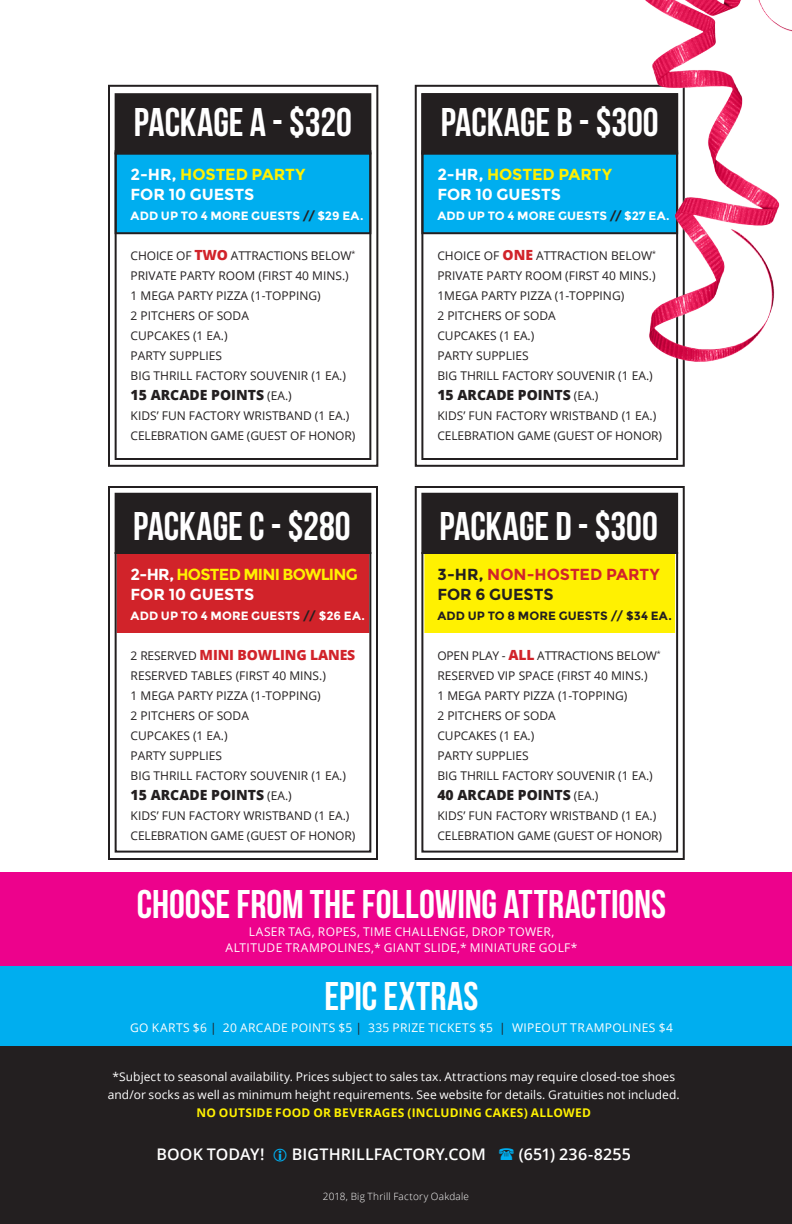
<style>
.page{position:relative;width:792px;height:1224px;background:#fff}
.page>*{position:absolute;margin:0;border:0;box-sizing:border-box;transform-origin:0 0}
.t1{font:40px "Bebas Neue";color:#fff}
.t2{font:600 16px "Open Sans";letter-spacing:.005em;color:#fff}
.t3{font:700 16px "Montserrat";color:#fff}
.t4{font:700 16px "Montserrat";letter-spacing:-.01em;color:#fff101}
.t5{font:700 16px "Montserrat";letter-spacing:-.04em;color:#fff101}
.t6{font:700 16px "Montserrat";color:#d1232a}
.t7{font:700 16px "Montserrat";color:#231f20}
.t8{font:800 14px "Open Sans";color:#231f20}
.t9{font:800 14px "Open Sans";letter-spacing:-.01em;color:#d1232a}
.t10{font:12px "Open Sans";color:#231f20}
.t11{font:12px/18px "Open Sans";letter-spacing:.015em;color:#fff;text-align:center}
.t12{font:700 12px "Montserrat";letter-spacing:.01em;color:#fff}
.t13{font:700 12px "Open Sans";letter-spacing:.02em;color:#fff101}
.t14{font:700 12px "Montserrat";letter-spacing:.01em;color:#231f20}
.t15{font:300 10px "Open Sans";letter-spacing:.025em;color:#fff}
.s1{color:#fff}
.s2{color:#231f20}
.s3{font-weight:800;font-size:14px;color:#d1232a}
.s4{font-weight:400;font-size:12px}
.s5{font-weight:400;font-size:12px;color:#231f20}
</style>
<div class="page">
<div style="left:115px;top:551px;width:256px;height:84px;background:#d1232a;border:2px solid #fff"></div>
<div style="left:422px;top:151px;width:255px;height:82px;background:#00aeef"></div>
<div style="left:421px;top:150px;width:257px;height:84px;border:2px solid #231f20"></div>
<div style="left:422px;top:551px;width:255px;height:84px;background:#fff101;border:2px solid #fff"></div>
<div style="left:116px;top:151px;width:254px;height:82px;background:#00aeef"></div>
<div style="left:115px;top:150px;width:256px;height:84px;border:2px solid #231f20"></div>
<div style="left:115px;top:152px;width:256px;height:308px;border:2px solid #231f20"></div>
<div style="left:0;top:958px;width:792px;height:88px;background:#00aeef"></div>
<div style="left:0;top:1046px;width:792px;height:178px;background:#231f20"></div>
<div style="left:0;top:872px;width:792px;height:94px;background:#ed028c"></div>
<div style="left:116px;top:94px;width:254px;height:59px;background:#231f20"></div>
<div style="left:115px;top:93px;width:256px;height:61px;border:2px solid #231f20"></div>
<div style="left:108px;top:85px;width:270px;height:382px;border:2px solid #231f20"></div>
<div style="left:415px;top:85px;width:270px;height:382px;border:2px solid #231f20"></div>
<div style="left:422px;top:94px;width:255px;height:59px;background:#231f20"></div>
<div style="left:421px;top:93px;width:257px;height:61px;border:2px solid #231f20"></div>
<div style="left:421px;top:152px;width:257px;height:308px;border:2px solid #231f20"></div>
<div style="left:108px;top:486px;width:270px;height:374px;border:2px solid #231f20"></div>
<div style="left:116px;top:494px;width:254px;height:59px;background:#231f20"></div>
<div style="left:115px;top:493px;width:256px;height:61px;border:2px solid #231f20"></div>
<div style="left:115px;top:552px;width:256px;height:301px;border:2px solid #231f20"></div>
<div style="left:415px;top:486px;width:270px;height:374px;border:2px solid #231f20"></div>
<div style="left:422px;top:494px;width:255px;height:59px;background:#231f20"></div>
<div style="left:421px;top:493px;width:257px;height:61px;border:2px solid #231f20"></div>
<div style="left:421px;top:552px;width:257px;height:301px;border:2px solid #231f20"></div>
<img style="left:634px;top:0;width:158px;height:361px">
<p class="t1" style="left:134px;top:101px;width:220px">PACKAGE A - $320</p>
<p class="t4" style="left:131px;top:165px;width:176px"><span class="s1">2-HR,</span> HOSTED PARTY</p>
<p class="t3" style="left:131px;top:185px;width:125px">FOR 10 GUESTS</p>
<p class="t12" style="left:131px;top:209px;width:234px">ADD UP TO 4 MORE GUESTS <span class="s2">//</span> $29 EA.</p>
<p class="t10" style="left:131px;top:247px;width:226px">CHOICE OF <span class="s3">TWO</span> ATTRACTIONS BELOW<sup>*</sup></p>
<p class="t10" style="left:131px;top:267px;width:220px">PRIVATE PARTY ROOM (FIRST 40 MINS.)</p>
<p class="t10" style="left:131px;top:287px;width:192px">1 MEGA PARTY PIZZA (1-TOPPING)</p>
<p class="t10" style="left:131px;top:307px;width:120px">2 PITCHERS OF SODA</p>
<p class="t10" style="left:131px;top:327px;width:98px">CUPCAKES (1 EA.)</p>
<p class="t10" style="left:131px;top:347px;width:93px">PARTY SUPPLIES</p>
<p class="t10" style="left:131px;top:367px;width:217px">BIG THRILL FACTORY SOUVENIR (1 EA.)</p>
<p class="t8" style="left:131px;top:384px;width:163px">15 ARCADE POINTS <span class="s4">(EA.)</span></p>
<p class="t10" style="left:131px;top:407px;width:220px">KIDS’ FUN FACTORY WRISTBAND (1 EA.)</p>
<p class="t10" style="left:131px;top:427px;width:226px">CELEBRATION GAME (GUEST OF HONOR)</p>
<p class="t1" style="left:133px;top:504px;width:219px">PACKAGE C - $280</p>
<p class="t5" style="left:131px;top:565px;width:229px"><span class="s1">2-HR,</span> HOSTED MINI BOWLING</p>
<p class="t3" style="left:131px;top:585px;width:125px">FOR 10 GUESTS</p>
<p class="t12" style="left:131px;top:609px;width:236px">ADD UP TO 4 MORE GUESTS <span class="s2">//</span> $26 EA.</p>
<p class="t9" style="left:131px;top:644px;width:226px"><span class="s5">2 RESERVED</span> MINI BOWLING LANES</p>
<p class="t10" style="left:131px;top:667px;width:197px">RESERVED TABLES (FIRST 40 MINS.)</p>
<p class="t10" style="left:131px;top:687px;width:192px">1 MEGA PARTY PIZZA (1-TOPPING)</p>
<p class="t10" style="left:131px;top:707px;width:120px">2 PITCHERS OF SODA</p>
<p class="t10" style="left:131px;top:727px;width:98px">CUPCAKES (1 EA.)</p>
<p class="t10" style="left:131px;top:747px;width:93px">PARTY SUPPLIES</p>
<p class="t10" style="left:131px;top:767px;width:217px">BIG THRILL FACTORY SOUVENIR (1 EA.)</p>
<p class="t8" style="left:131px;top:784px;width:163px">15 ARCADE POINTS <span class="s4">(EA.)</span></p>
<p class="t10" style="left:131px;top:807px;width:220px">KIDS’ FUN FACTORY WRISTBAND (1 EA.)</p>
<p class="t10" style="left:131px;top:827px;width:226px">CELEBRATION GAME (GUEST OF HONOR)</p>
<p class="t1" style="left:441px;top:101px;width:220px">PACKAGE B - $300</p>
<p class="t4" style="left:437px;top:165px;width:176px"><span class="s1">2-HR,</span> HOSTED PARTY</p>
<p class="t3" style="left:437px;top:185px;width:125px">FOR 10 GUESTS</p>
<p class="t12" style="left:437px;top:209px;width:234px">ADD UP TO 4 MORE GUESTS <span class="s2">//</span> $27 EA.</p>
<p class="t10" style="left:437px;top:247px;width:220px">CHOICE OF <span class="s3">ONE</span> ATTRACTION BELOW<sup>*</sup></p>
<p class="t10" style="left:437px;top:267px;width:220px">PRIVATE PARTY ROOM (FIRST 40 MINS.)</p>
<p class="t10" style="left:437px;top:287px;width:188px">1MEGA PARTY PIZZA (1-TOPPING)</p>
<p class="t10" style="left:437px;top:307px;width:120px">2 PITCHERS OF SODA</p>
<p class="t10" style="left:437px;top:327px;width:98px">CUPCAKES (1 EA.)</p>
<p class="t10" style="left:437px;top:347px;width:93px">PARTY SUPPLIES</p>
<p class="t10" style="left:437px;top:367px;width:217px">BIG THRILL FACTORY SOUVENIR (1 EA.)</p>
<p class="t8" style="left:437px;top:384px;width:163px">15 ARCADE POINTS <span class="s4">(EA.)</span></p>
<p class="t10" style="left:437px;top:407px;width:220px">KIDS’ FUN FACTORY WRISTBAND (1 EA.)</p>
<p class="t10" style="left:437px;top:427px;width:226px">CELEBRATION GAME (GUEST OF HONOR)</p>
<p class="t1" style="left:440px;top:504px;width:220px">PACKAGE D - $300</p>
<p class="t6" style="left:437px;top:565px;width:224px"><span class="s2">3-HR,</span> NON-HOSTED PARTY</p>
<p class="t7" style="left:437px;top:585px;width:118px">FOR 6 GUESTS</p>
<p class="t14" style="left:437px;top:609px;width:236px">ADD UP TO 8 MORE GUESTS // $34 EA.</p>
<p class="t10" style="left:437px;top:647px;width:225px">OPEN PLAY - <span class="s3">ALL</span> ATTRACTIONS BELOW<sup>*</sup></p>
<p class="t10" style="left:437px;top:667px;width:212px">RESERVED VIP SPACE (FIRST 40 MINS.)</p>
<p class="t10" style="left:437px;top:687px;width:192px">1 MEGA PARTY PIZZA (1-TOPPING)</p>
<p class="t10" style="left:437px;top:707px;width:120px">2 PITCHERS OF SODA</p>
<p class="t10" style="left:437px;top:727px;width:98px">CUPCAKES (1 EA.)</p>
<p class="t10" style="left:437px;top:747px;width:93px">PARTY SUPPLIES</p>
<p class="t10" style="left:437px;top:767px;width:217px">BIG THRILL FACTORY SOUVENIR (1 EA.)</p>
<p class="t8" style="left:437px;top:784px;width:163px">40 ARCADE POINTS <span class="s4">(EA.)</span></p>
<p class="t10" style="left:437px;top:807px;width:220px">KIDS’ FUN FACTORY WRISTBAND (1 EA.)</p>
<p class="t10" style="left:437px;top:827px;width:226px">CELEBRATION GAME (GUEST OF HONOR)</p>
<p class="t1" style="left:137px;top:882px;width:531px">CHOOSE FROM THE FOLLOWING ATTRACTIONS</p>
<p class="t11" style="left:249px;top:922px;width:307px">LASER TAG, ROPES, TIME CHALLENGE, DROP TOWER,</p>
<p class="t11" style="left:226px;top:938px;width:354px">ALTITUDE TRAMPOLINES,* GIANT SLIDE,* MINIATURE GOLF*</p>
<p class="t1" style="left:325px;top:974px;width:155px">EPIC EXTRAS</p>
<p class="t11" style="left:130px;top:1018px;width:544px">GO KARTS $6 <span class="s2">|</span> 20 ARCADE POINTS $5 <span class="s2">|</span> 335 PRIZE TICKETS $5 <span class="s2">|</span> WIPEOUT TRAMPOLINES $4</p>
<p class="t11" style="left:108px;top:1068px;width:574px">*Subject to seasonal availability. Prices subject to sales tax. Attractions may require closed-toe shoes and/or socks as well as minimum height requirements. See website for details. Gratuities not included.</p>
<p class="t13" style="left:197px;top:1104px;width:396px">NO OUTSIDE FOOD OR BEVERAGES (INCLUDING CAKES) ALLOWED</p>
<p class="t2" style="left:157px;top:1143px;width:109px">BOOK TODAY!</p>
<p class="t2" style="left:292px;top:1143px;width:196px">BIGTHRILLFACTORY.COM</p>
<p class="t2" style="left:519px;top:1143px;width:114px">(651) 236-8255</p>
<p class="t15" style="left:323px;top:1190px;width:148px">2018, Big Thrill Factory Oakdale</p>
</div>
